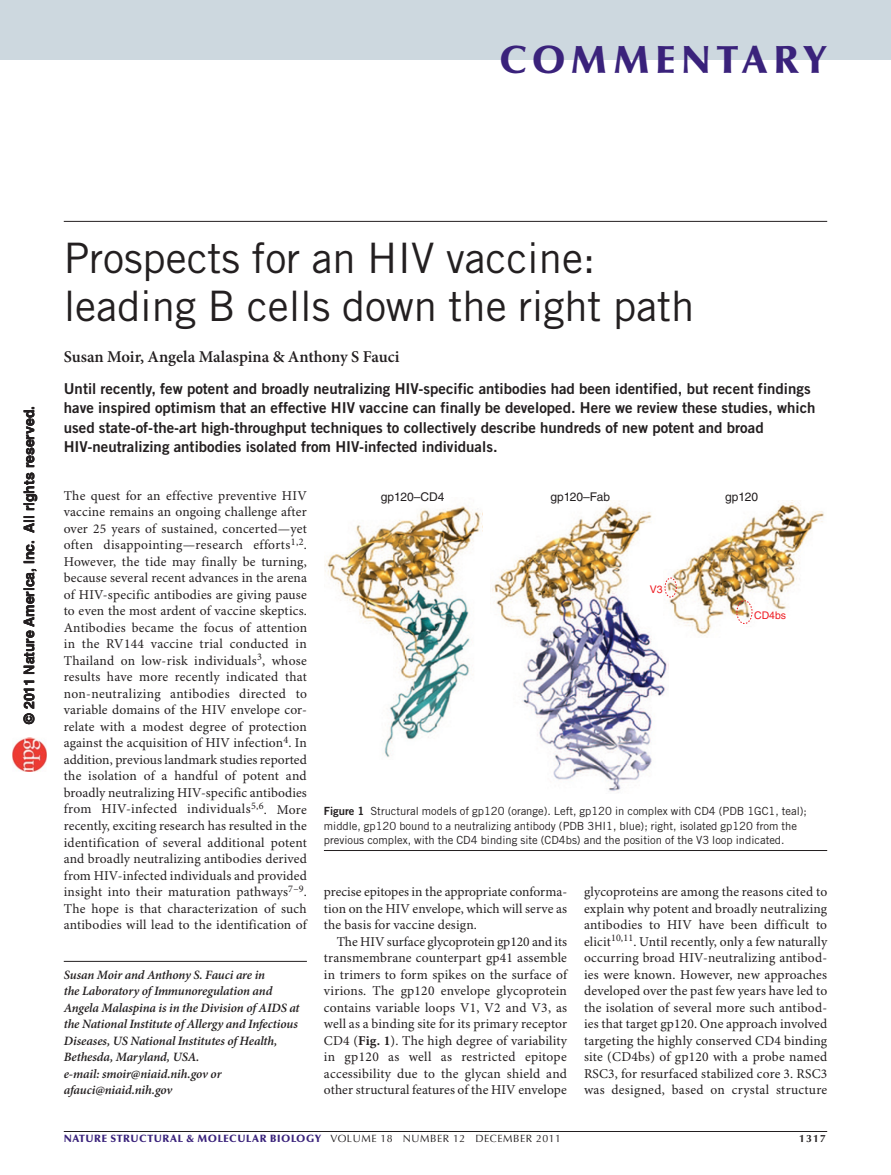
<style>
.page{position:relative;width:891px;height:1175px;background:#fff}
.page>*{position:absolute;margin:0;border:0;box-sizing:border-box;transform-origin:0 0}
.t1{font:42px/48px "Trade Gothic LT Std";letter-spacing:-.005em;color:#231f20}
.t2{font:900 39px "Optima LT Std";letter-spacing:.145em;color:#3a227b}
.t3{font:600 16.5px "Minion Pro";color:#231f20}
.t4{font:15px/19.5px "Trade Gothic LT Std Bd 2";color:#231f20}
.t5{font:700 14.1px "Helvetica LT Std";color:#231f20}
.t6{font:13.5px/16.5px "Minion Pro";letter-spacing:.01em;color:#231f20;text-align:justify}
.t7{font:italic 600 12.75px/16.5px "Minion Pro";letter-spacing:-.01em;color:#231f20}
.t8{font:12px "Helvetica LT Std Roman 2";color:#231f20}
.t9{font:11.25px/14.2px "Trade Gothic LT Std";letter-spacing:-.005em;color:#231f20}
.t10{font:900 10.5px "Optima LT Std";letter-spacing:.05em;color:#3a227b}
.t11{font:10.5px "Helvetica LT Std Roman 2";color:#ee1d23}
.t12{font:10.5px "Optima LT Std";color:#231f20}
.t13{font:700 10.5px "Optima LT Std";color:#231f20}
.s1{font-style:inherit}
.s2{font-family:"Trade Gothic LT Std Bd 2"}
.s3{font-weight:700}
.s4{font-weight:400;color:#231f20}
</style>
<div class="page">
<hr style="left:64px;top:1131px;width:763px;height:1px;background:#231f20">
<div style="left:0;top:0;width:891px;height:60px;background:#cdd8df"></div>
<hr style="left:64px;top:221px;width:763px;height:1px;background:#231f20">
<hr style="left:64px;top:961px;width:243px;height:1px;background:#231f20">
<img style="left:492px;top:500px;width:177px;height:291px">
<img style="left:663px;top:500px;width:161px;height:137px">
<img style="left:325px;top:506px;width:157px;height:251px">
<img style="left:664px;top:577px;width:89px;height:47px">
<hr style="left:324px;top:850px;width:503px;height:1px;background:#231f20">
<img style="left:12px;top:738px;width:34px;height:34px">
<h2 class="t2" style="left:499px;top:37px;width:330px">COMMENTARY</h2>
<p class="t5" style="left:21px;top:723px;width:319px;rotate:-90deg">© 201<span class="s1">1</span> Nature America, Inc. All rights reserved.</p>
<h1 class="t1" style="left:64px;top:233px;width:632px">Prospects for an HIV vaccine: leading B cells down the right path</h1>
<p class="t3" style="left:64px;top:346px;width:337px">Susan Moir, Angela Malaspina &amp; Anthony S Fauci</p>
<p class="t4" style="left:64px;top:378px;width:753px">Until recently, few potent and broadly neutralizing HIV-specific antibodies had been identified, but recent findings have inspired optimism that an effective HIV vaccine can finally be developed. Here we review these studies, which used state-of-the-art high-throughput techniques to collectively describe hundreds of new potent and broad HIV-neutralizing antibodies isolated from HIV-infected individuals.</p>
<p class="t6" style="left:64px;top:488px;width:245px">The quest for an effective preventive HIV vaccine remains an ongoing challenge after over 25 years of sustained, concerted—yet often disappointing—research efforts<sup>1,2</sup>.<br>However, the tide may finally be turning, because several recent advances in the arena of HIV-specific antibodies are giving pause to even the most ardent of vaccine skeptics.<br>Antibodies became the focus of attention in the RV144 vaccine trial conducted in Thailand on low-risk individuals<sup>3</sup>, whose results have more recently indicated that non-neutralizing antibodies directed to variable domains of the HIV envelope cor&shy;relate with a modest degree of protection against the acquisition of HIV infection<sup>4</sup>. In addition, previous landmark studies reported the isolation of a handful of potent and broadly neutralizing HIV-specific antibodies from HIV-infected individuals<sup>5,6</sup>. More recently, exciting research has resulted in the identification of several additional potent and broadly neutralizing antibodies derived from HIV-infected individuals and provided insight into their maturation pathways<sup>7–9</sup>.<br>The hope is that characterization of such antibodies will lead to the identification of</p>
<p class="t7" style="left:64px;top:966px;width:237px">Susan Moir and Anthony S. Fauci are in<br>the Laboratory of Immunoregulation and Angela Malaspina is in the Division of AIDS at the National Institute of Allergy and Infectious Diseases, US National Institutes of Health, Bethesda, Maryland, USA.<br>e-mail: smoir@niaid.nih.gov or afauci@niaid.nih.gov</p>
<p class="t8" style="left:381px;top:490px;width:65px">gp120–CD4</p>
<p class="t8" style="left:550px;top:490px;width:61px">gp120–Fab</p>
<p class="t8" style="left:725px;top:490px;width:34px">gp120</p>
<p class="t11" style="left:650px;top:583px;width:14px">V3</p>
<p class="t11" style="left:754px;top:609px;width:34px">CD4bs</p>
<p class="t9" style="left:324px;top:804px;width:485px"><span class="s2">Figure 1</span> Structural models of gp120 (orange). Left, gp120 in complex with CD4 (PDB 1GC1, teal); middle, gp120 bound to a neutralizing antibody (PDB 3HI1, blue); right, isolated gp120 from the previous complex, with the CD4 binding site (CD4bs) and the position of the V3 loop indicated.</p>
<p class="t6" style="left:324px;top:884px;width:245px">precise epitopes in the appropriate conforma&shy;tion on the HIV envelope, which will serve as the basis for vaccine design.</p>
<p class="t6" style="left:324px;top:933px;width:245px;text-indent:13px">The HIV surface glycoprotein gp120 and its transmembrane counterpart gp41 assemble in trimers to form spikes on the surface of virions. The gp120 envelope glycoprotein contains variable loops V1, V2 and V3, as well as a binding site for its primary receptor CD4 (<span class="s3">Fig. 1</span>). The high degree of variability in gp120 as well as restricted epitope accessibility due to the glycan shield and other structural features of the HIV envelope</p>
<p class="t6" style="left:584px;top:884px;width:245px">glycoproteins are among the reasons cited to explain why potent and broadly neutralizing antibodies to HIV have been difficult to elicit<sup>10,11</sup>. Until recently, only a few naturally occurring broad HIV-neutralizing antibod&shy;ies were known. However, new approaches developed over the past few years have led to the isolation of several more such antibod&shy;ies that target gp120. One approach involved targeting the highly conserved CD4 binding site (CD4bs) of gp120 with a probe named RSC3, for resurfaced stabilized core 3. RSC3 was designed, based on crystal structure</p>
<p class="t10" style="left:64px;top:1132px;width:442px">NATURE STRUCTURAL &amp; MOLECULAR BIOLOGY <span class="s4">VOLUME 18 NUMBER 12 DECEMBER</span></p>
<p class="t12" style="left:536px;top:1132px;width:26px">2011</p>
<p class="t13" style="left:799px;top:1132px;width:28px">1317</p>
</div>
